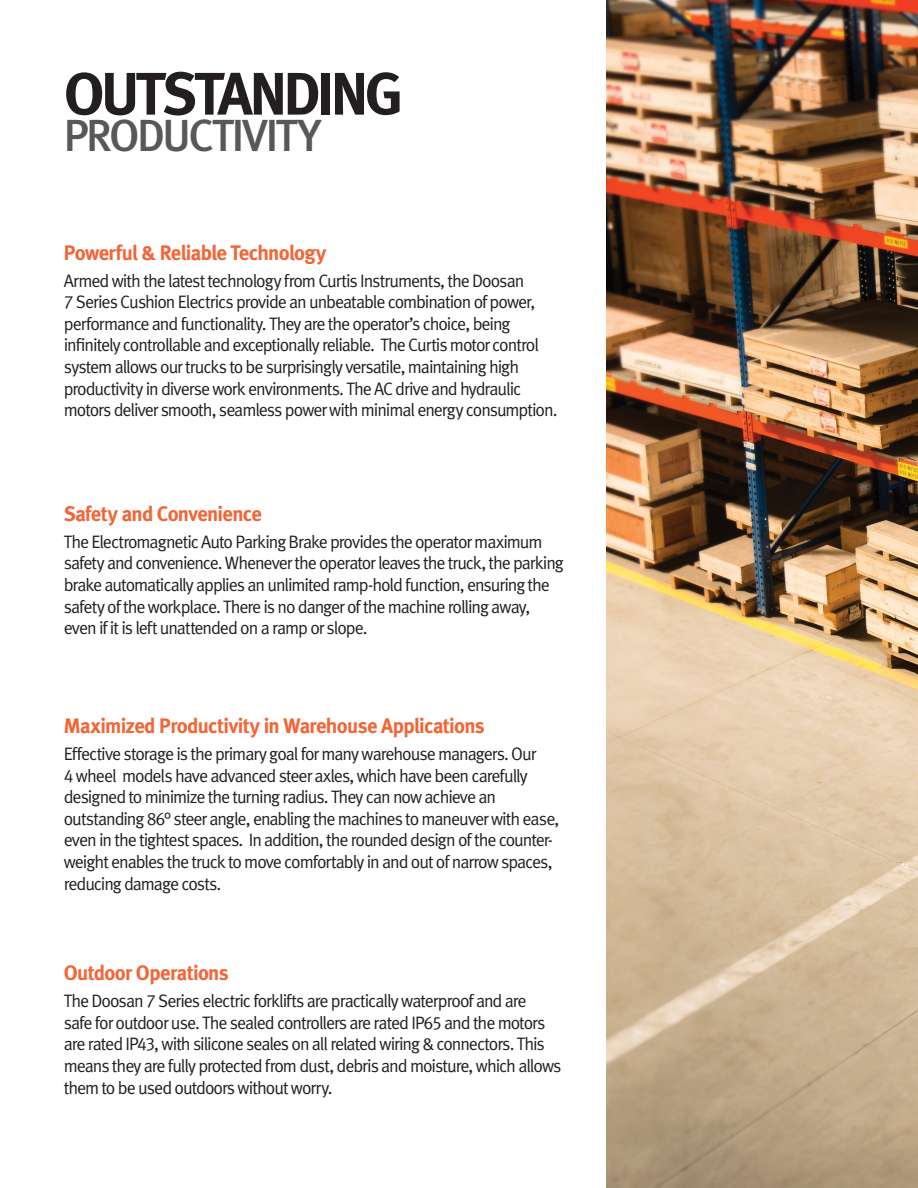
<style>
.page{position:relative;width:918px;height:1188px;background:#fff}
.page>*{position:absolute;margin:0;border:0;box-sizing:border-box;transform-origin:0 0}
.t1{font:60px "Meta Bold LF";letter-spacing:-.06em;color:#231f20}
.t2{font:45px "Meta Medium LF";letter-spacing:-.055em;color:#57585a}
.t3{font:21px "Meta Bold LF";letter-spacing:-.03em;color:#f26537}
.t4{font:18px/21.6px "Meta Normal LF";letter-spacing:-.06em;color:#231f20}
</style>
<div class="page">
<img style="left:606px;top:0;width:312px;height:1188px">
<p class="t1" style="left:64px;top:58px;width:341px">OUTSTANDING</p>
<p class="t2" style="left:64px;top:109px;width:259px">PRODUCTIVITY</p>
<p class="t3" style="left:64px;top:240px;width:264px">Powerful &amp; Reliable Technology</p>
<p class="t4" style="left:64px;top:269px;width:495px">Armed with the latest technology from Curtis Instruments, the Doosan<br>7 Series Cushion Electrics provide an unbeatable combination of power, performance and functionality. They are the operator’s choice, being infinitely controllable and exceptionally reliable. The Curtis motor control system allows our trucks to be surprisingly versatile, maintaining high productivity in diverse work environments. The AC drive and hydraulic motors deliver smooth, seamless power with minimal energy consumption.</p>
<p class="t3" style="left:64px;top:501px;width:199px">Safety and Convenience</p>
<p class="t4" style="left:64px;top:530px;width:502px">The Electromagnetic Auto Parking Brake provides the operator maximum safety and convenience. Whenever the operator leaves the truck, the parking brake automatically applies an unlimited ramp-hold function, ensuring the safety of the workplace. There is no danger of the machine rolling away, even if it is left unattended on a ramp or slope.</p>
<p class="t3" style="left:64px;top:713px;width:423px">Maximized Productivity in Warehouse Applications</p>
<p class="t4" style="left:64px;top:743px;width:497px">Effective storage is the primary goal for many warehouse managers. Our<br>4 wheel models have advanced steer axles, which have been carefully designed to minimize the turning radius. They can now achieve an outstanding 86° steer angle, enabling the machines to maneuver with ease, even in the tightest spaces. In addition, the rounded design of the counter&shy;weight enables the truck to move comfortably in and out of narrow spaces, reducing damage costs.</p>
<p class="t3" style="left:64px;top:961px;width:166px">Outdoor Operations</p>
<p class="t4" style="left:64px;top:990px;width:499px">The Doosan 7 Series electric forklifts are practically waterproof and are<br>safe for outdoor use. The sealed controllers are rated IP65 and the motors are rated IP43, with silicone seales on all related wiring &amp; connectors. This means they are fully protected from dust, debris and moisture, which allows them to be used outdoors without worry.</p>
</div>
